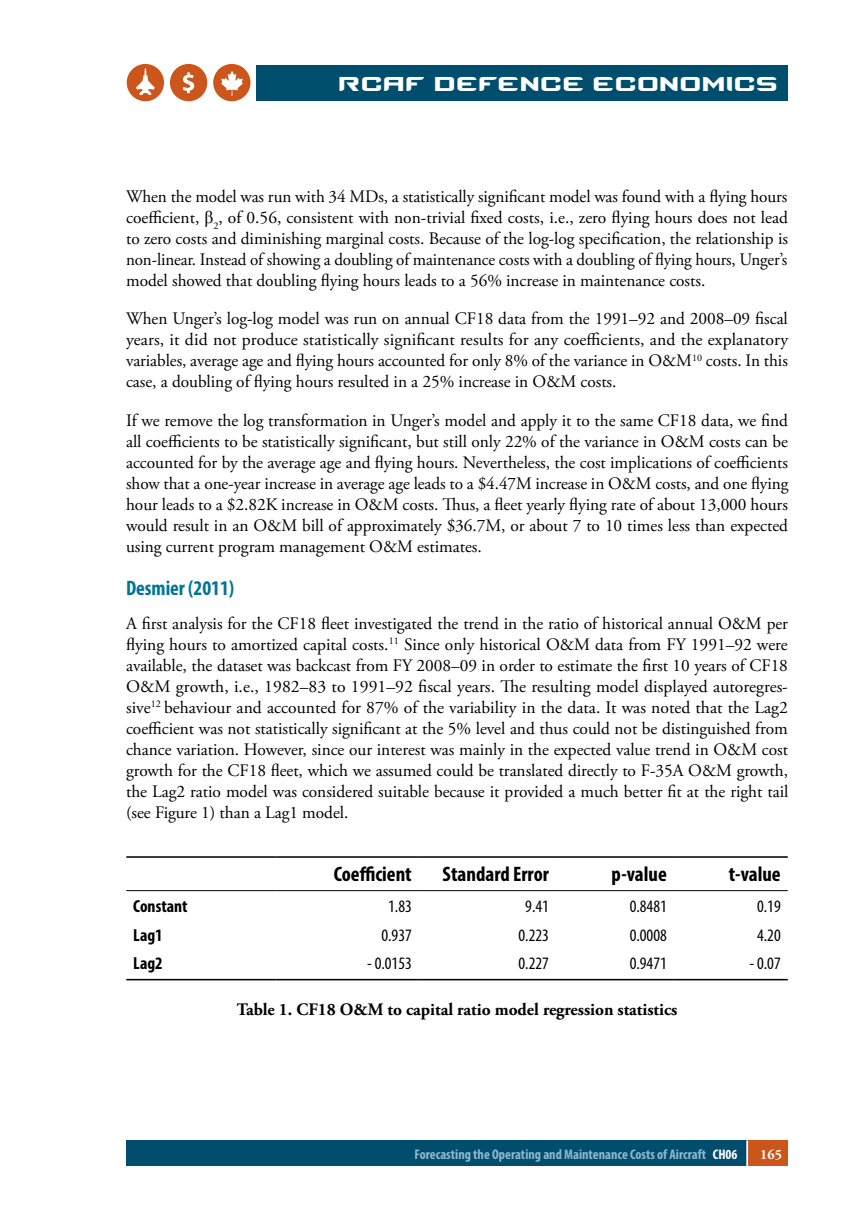
<style>
.page{position:relative;width:851px;height:1229px;background:#fff}
.page>*{position:absolute;margin:0;border:0;box-sizing:border-box;transform-origin:0 0}
.t1{font:28px "Counter Strike";letter-spacing:.06em;color:#fff}
.DE_Table_headings{font:700 condensed 21px "Myriad Pro";color:#000}
.DE_Heading_3{font:700 condensed 21px "Myriad Pro";color:#007594}
.DE_Paragraph_Text_EN{font:17.5px/21px "Adobe Garamond Pro";color:#000;text-align:justify}
.DE_Table_text{font:condensed 17.5px "Myriad Pro";color:#000}
.DE_Caption_Text{font:700 17.5px "Adobe Garamond Pro";color:#000}
.DE_Table_headings-2{font:700 condensed 17.5px "Myriad Pro";color:#000}
.t2{font:700 condensed 14px "Myriad Pro";color:#8db9cf}
.t3{font:700 14px "Adobe Garamond Pro";color:#fff}
.s1{font-family:"Times New Roman"}
.s2{color:#fff}
</style>
<div class="page">
<div style="left:126px;top:1140px;width:627px;height:26px;background:#004d6d"></div>
<div style="left:748px;top:1140px;width:39px;height:26px;background:#cb551b"></div>
<hr style="left:746px;top:1140px;width:2px;height:26px;background:#fff">
<div style="left:256px;top:65px;width:532px;height:35px;background:#004e6d"></div>
<svg style="left:127px;top:64px;width:37px;height:37px"></svg>
<svg style="left:170px;top:64px;width:37px;height:37px"></svg>
<svg style="left:213px;top:64px;width:37px;height:37px"></svg>
<hr style="left:126px;top:856px;width:149px;height:1px;background:#000">
<hr style="left:275px;top:856px;width:144px;height:1px;background:#000">
<hr style="left:419px;top:856px;width:137px;height:1px;background:#000">
<hr style="left:556px;top:856px;width:117px;height:1px;background:#000">
<hr style="left:673px;top:856px;width:114px;height:1px;background:#000">
<hr style="left:126px;top:890px;width:149px;height:1px;background:#000">
<hr style="left:275px;top:890px;width:144px;height:1px;background:#000">
<hr style="left:419px;top:890px;width:137px;height:1px;background:#000">
<hr style="left:556px;top:890px;width:117px;height:1px;background:#000">
<hr style="left:673px;top:890px;width:114px;height:1px;background:#000">
<hr style="left:126px;top:978px;width:149px;height:2px;background:#000">
<hr style="left:275px;top:978px;width:144px;height:2px;background:#000">
<hr style="left:419px;top:978px;width:137px;height:2px;background:#000">
<hr style="left:556px;top:978px;width:117px;height:2px;background:#000">
<hr style="left:673px;top:978px;width:114px;height:2px;background:#000">
<h1 class="t1" style="left:339px;top:66px;width:440px">RCAF DEFENCE ECONOMICS</h1>
<p class="DE_Paragraph_Text_EN" style="left:126px;top:186px;width:663px">When the model was run with 34 MDs, a statistically significant model was found with a flying hours coefficient, <span class="s1">β</span><sub>2</sub>, of 0.56, consistent with non-trivial fixed costs, i.e., zero flying hours does not lead to zero costs and diminishing marginal costs. Because of the log-log specification, the relationship is non-linear. Instead of showing a doubling of maintenance costs with a doubling of flying hours, Unger’s model showed that doubling flying hours leads to a 56% increase in maintenance costs.</p>
<p class="DE_Paragraph_Text_EN" style="left:126px;top:309px;width:663px">When Unger’s log-log model was run on annual CF18 data from the 1991–92 and 2008–09 fiscal years, it did not produce statistically significant results for any coefficients, and the explanatory variables, average age and flying hours accounted for only 8% of the variance in O&amp;M<sup>10</sup> costs. In this case, a doubling of flying hours resulted in a 25% increase in O&amp;M costs.</p>
<p class="DE_Paragraph_Text_EN" style="left:126px;top:411px;width:663px">If we remove the log transformation in Unger’s model and apply it to the same CF18 data, we find all coefficients to be statistically significant, but still only 22% of the variance in O&amp;M costs can be accounted for by the average age and flying hours. Nevertheless, the cost implications of coefficients show that a one-year increase in average age leads to a $4.47M increase in O&amp;M costs, and one flying hour leads to a $2.82K increase in O&amp;M costs. Thus, a fleet yearly flying rate of about 13,000 hours would result in an O&amp;M bill of approximately $36.7M, or about 7 to 10 times less than expected using current program management O&amp;M estimates.</p>
<p class="DE_Heading_3" style="left:126px;top:575px;width:110px">Desmier (2011)</p>
<p class="DE_Paragraph_Text_EN" style="left:126px;top:613px;width:664px">A first analysis for the CF18 fleet investigated the trend in the ratio of historical annual O&amp;M per flying hours to amortized capital costs.<sup>11</sup> Since only historical O&amp;M data from FY 1991–92 were available, the dataset was backcast from FY 2008–09 in order to estimate the first 10 years of CF18<br>O&amp;M growth, i.e., 1982–83 to 1991–92 fiscal years. The resulting model displayed autoregres&shy;sive<sup>12</sup> behaviour and accounted for 87% of the variability in the data. It was noted that the Lag2 coefficient was not statistically significant at the 5% level and thus could not be distinguished from chance variation. However, since our interest was mainly in the expected value trend in O&amp;M cost growth for the CF18 fleet, which we assumed could be translated directly to F-35A O&amp;M growth, the Lag2 ratio model was considered suitable because it provided a much better fit at the right tail (see Figure 1) than a Lag1 model.</p>
<p class="DE_Table_headings" style="left:334px;top:860px;width:80px">Coefficient</p>
<p class="DE_Table_headings" style="left:442px;top:860px;width:108px">Standard Error</p>
<p class="DE_Table_headings" style="left:611px;top:860px;width:57px">p-value</p>
<p class="DE_Table_headings" style="left:728px;top:860px;width:53px">t-value</p>
<p class="DE_Table_headings-2" style="left:133px;top:895px;width:56px">Constant</p>
<p class="DE_Table_text" style="left:388px;top:895px;width:25px">1.83</p>
<p class="DE_Table_text" style="left:525px;top:895px;width:25px">9.41</p>
<p class="DE_Table_text" style="left:629px;top:895px;width:39px">0.8481</p>
<p class="DE_Table_text" style="left:757px;top:895px;width:25px">0.19</p>
<p class="DE_Table_headings-2" style="left:133px;top:924px;width:31px">Lag1</p>
<p class="DE_Table_text" style="left:381px;top:924px;width:32px">0.937</p>
<p class="DE_Table_text" style="left:518px;top:924px;width:32px">0.223</p>
<p class="DE_Table_text" style="left:629px;top:924px;width:39px">0.0008</p>
<p class="DE_Table_text" style="left:757px;top:924px;width:25px">4.20</p>
<p class="DE_Table_headings-2" style="left:133px;top:952px;width:31px">Lag2</p>
<p class="DE_Table_text" style="left:367px;top:952px;width:46px">- 0.0153</p>
<p class="DE_Table_text" style="left:518px;top:952px;width:32px">0.227</p>
<p class="DE_Table_text" style="left:629px;top:952px;width:39px">0.9471</p>
<p class="DE_Table_text" style="left:749px;top:952px;width:33px">- 0.07</p>
<p class="DE_Caption_Text" style="left:237px;top:999px;width:442px">Table 1. CF18 O&amp;M to capital ratio model regression statistics</p>
<p class="t2" style="left:414px;top:1145px;width:324px">Forecasting the Operating and Maintenance Costs of Aircraft <span class="s2">CH06</span></p>
<p class="t3" style="left:760px;top:1146px;width:23px">165</p>
</div>
